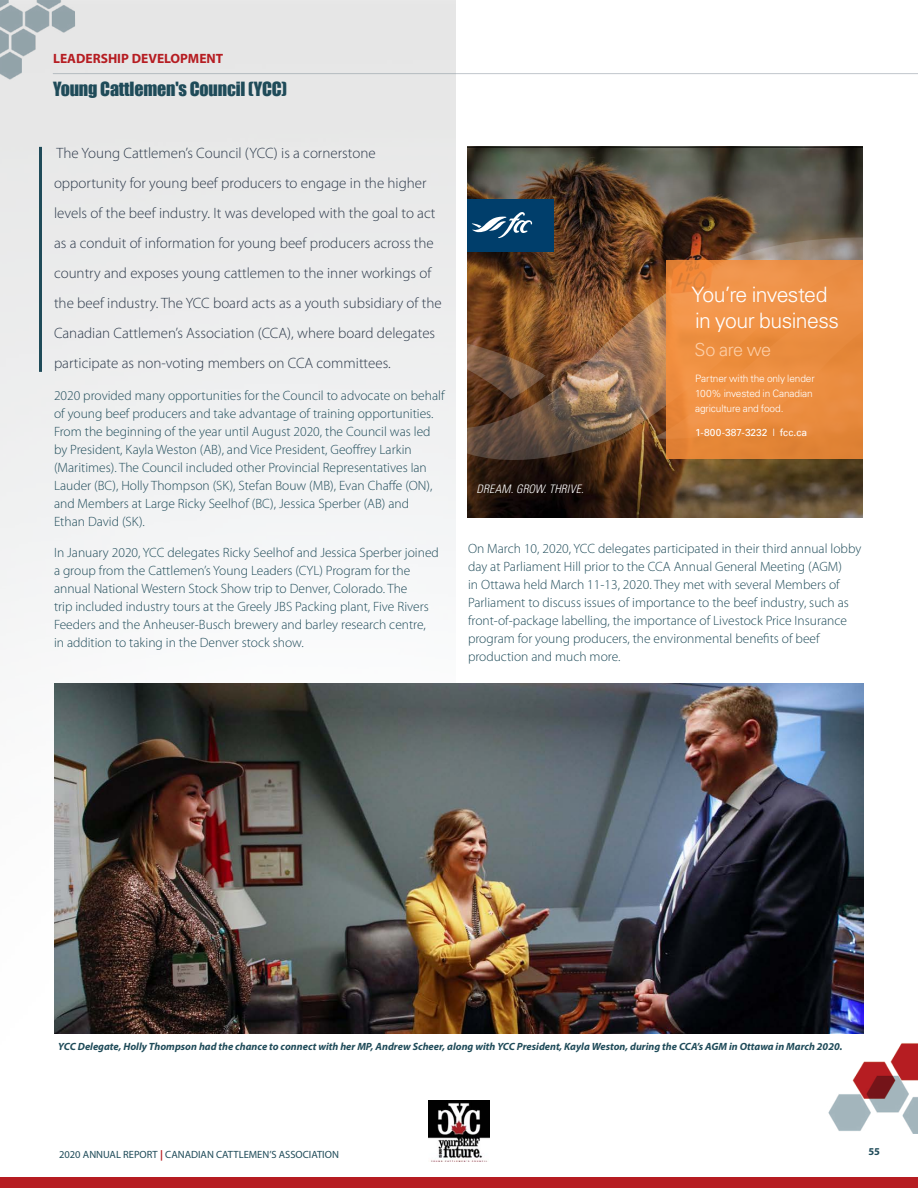
<style>
.page{position:relative;width:918px;height:1188px;background:#fff}
.page>*{position:absolute;margin:0;border:0;box-sizing:border-box;transform-origin:0 0}
.t1{font:300 21.15px/26px "Univers";letter-spacing:-.025em;color:#fff}
.t2{font:18px "Impact";letter-spacing:-.01em;color:#1f4b59}
.t3{font:300 18px "Univers";letter-spacing:-.025em;color:#fdcea6}
.t4{font:300 15px/30px "Myriad Pro";color:#2d3a4b}
.t5{font:300 13.5px/18px "Myriad Pro";color:#1f4b59}
.t6{font:700 13.5px "Myriad Pro";color:#b61d22}
.t7{font:italic 300 condensed 11.7px "Univers";letter-spacing:.01em;color:#fff}
.t8{font:italic 700 10.5px "Myriad Pro";color:#1f4b59}
.t9{font:10.5px "Myriad Pro";color:#1f4b59}
.t10{font:700 10.5px "Myriad Pro";color:#1f4b59}
.t11{font:300 10.2px/14.7px "Univers";letter-spacing:-.015em;color:#fff}
.t12{font:10.2px "Univers";letter-spacing:.005em;color:#fff}
.s1{font-weight:700;color:#b61d22}
</style>
<div class="page">
<img style="left:763px;top:1033px;width:155px;height:101px">
<div style="left:0;top:1177px;width:918px;height:11px;background:#b61d22"></div>
<img style="left:0;top:0;width:456px;height:1162px">
<img style="left:0;top:0;width:75px;height:93px">
<hr style="left:53px;top:73px;width:865px;height:1px;background:#808d97">
<img style="left:428px;top:1101px;width:62px;height:60px">
<hr style="left:39px;top:147px;width:3px;height:225px;background:#1f4b59">
<img style="left:467px;top:147px;width:395px;height:370px">
<img style="left:54px;top:684px;width:810px;height:349px">
<p class="t6" style="left:53px;top:50px;width:172px">LEADERSHIP DEVELOPMENT</p>
<h2 class="t2" style="left:53px;top:75px;width:236px">Young Cattlemen's Council (YCC)</h2>
<p class="t4" style="left:54px;top:138px;width:389px">The Young Cattlemen’s Council (YCC) is a cornerstone opportunity for young beef producers to engage in the higher levels of the beef industry. It was developed with the goal to act as a conduit of information for young beef producers across the country and exposes young cattlemen to the inner workings of the beef industry. The YCC board acts as a youth subsidiary of the Canadian Cattlemen’s Association (CCA), where board delegates participate as non-voting members on CCA committees.</p>
<p class="t5" style="left:54px;top:386px;width:392px">2020 provided many opportunities for the Council to advocate on behalf of young beef producers and take advantage of training opportunities.<br>From the beginning of the year until August 2020, the Council was led by President, Kayla Weston (AB), and Vice President, Geoffrey Larkin (Maritimes). The Council included other Provincial Representatives Ian Lauder (BC), Holly Thompson (SK), Stefan Bouw (MB), Evan Chaffe (ON), and Members at Large Ricky Seelhof (BC), Jessica Sperber (AB) and<br>Ethan David (SK).</p>
<p class="t5" style="left:54px;top:543px;width:386px">In January 2020, YCC delegates Ricky Seelhof and Jessica Sperber joined a group from the Cattlemen’s Young Leaders (CYL) Program for the annual National Western Stock Show trip to Denver, Colorado. The<br>trip included industry tours at the Greely JBS Packing plant, Five Rivers Feeders and the Anheuser-Busch brewery and barley research centre, in addition to taking in the Denver stock show.</p>
<p class="t5" style="left:468px;top:540px;width:395px">On March 10, 2020, YCC delegates participated in their third annual lobby day at Parliament Hill prior to the CCA Annual General Meeting (AGM)<br>in Ottawa held March 11-13, 2020. They met with several Members of Parliament to discuss issues of importance to the beef industry, such as front-of-package labelling, the importance of Livestock Price Insurance program for young producers, the environmental benefits of beef production and much more.</p>
<h1 class="t1" style="left:692px;top:281px;width:149px">You’re invested in your business</h1>
<h2 class="t3" style="left:695px;top:339px;width:78px">So are we</h2>
<p class="t11" style="left:695px;top:371px;width:121px">Partner with the only lender<br>100% invested in Canadian agriculture and food.</p>
<p class="t12" style="left:695px;top:426px;width:114px">1-800-387-3232 | fcc.ca</p>
<p class="t7" style="left:476px;top:482px;width:109px">DREAM. GROW. THRIVE.</p>
<p class="t8" style="left:58px;top:1040px;width:786px">YCC Delegate, Holly Thompson had the chance to connect with her MP, Andrew Scheer, along with YCC President, Kayla Weston, during the CCA’s AGM in Ottawa in March 2020.</p>
<p class="t9" style="left:59px;top:1148px;width:281px">2020 ANNUAL REPORT <span class="s1">|</span> CANADIAN CATTLEMEN’S ASSOCIATION</p>
<p class="t10" style="left:868px;top:1145px;width:13px">55</p>
</div>
